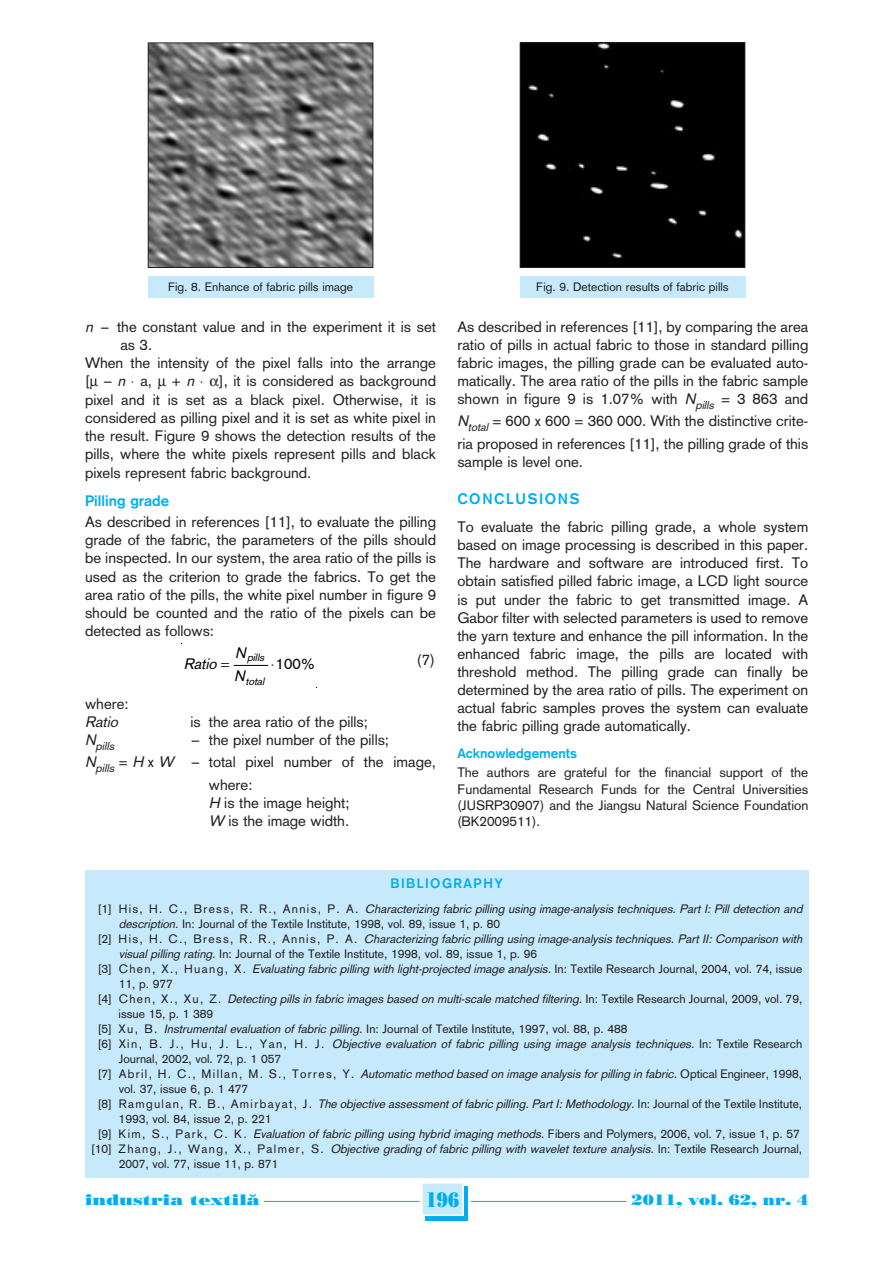
<style>
.page{position:relative;width:893px;height:1263px;background:#fff}
.page>*{position:absolute;margin:0;border:0;box-sizing:border-box;transform-origin:0 0}
.t1{font:21px "Bodoni East Pos";color:#00aeef;scale:.8 1}
.t2{font:15px/18.1px "Akzid Gro Rom East";color:#231f20;text-align:justify}
.t3{font:15px "Bodoni East Pos";color:#00aeef;scale:1.28 1}
.t4{font:15px "Bodoni East Pos";color:#00aeef;scale:1.12 1}
.t5{font:15px "Akzid Gro Bol East";color:#00aeef}
.t6{font:15px "Akzid Gro Bol East";letter-spacing:.11em;color:#00aeef}
.t7{font:italic 15px/23.2px "Akzid Gro Rom East";color:#000}
.t8{font:italic 15px "Akzid Gro Rom East";color:#231f20}
.t9{font:15px "Akzid Gro Rom East";color:#000}
.t10{font:13.5px/16.4px "Akzid Gro Rom East";color:#231f20;text-align:justify}
.t11{font:13.5px "Akzid Gro Bol East";color:#00aeef}
.t12{font:13.5px "Akzid Gro Bol East";letter-spacing:.11em;color:#00aeef}
.t13{font:12px "Akzid Gro Rom East";color:#231f20}
.t14{font:italic 12px "Akzid Gro Rom East";color:#231f20}
.t15{font:italic 11.25px "Akzid Gro Rom East";color:#231f20}
.t16{font:italic 10.5px "Akzid Gro Rom East";color:#000}
.s1{font-style:italic}
.s2{font-style:normal}
</style>
<div class="page">
<div style="left:425px;top:1186px;width:43px;height:34px;background:linear-gradient(to right,#09b1f0,#06b0ef)"></div>
<hr style="left:233px;top:665px;width:35px;height:1px;background:#000">
<div style="left:422px;top:1183px;width:41px;height:32px;background:#c6eafb"></div>
<div style="left:421px;top:1182px;width:43px;height:34px;border:2px solid #fff"></div>
<hr style="left:264px;top:1201px;width:155px;height:1px;background:#00aeef">
<hr style="left:471px;top:1201px;width:155px;height:1px;background:#00aeef">
<img style="left:150px;top:45px;width:221px;height:221px">
<div style="left:148px;top:43px;width:225px;height:225px;border:1px solid #231f20"></div>
<div style="left:148px;top:276px;width:225px;height:22px;background:#c6eafb"></div>
<div style="left:522px;top:45px;width:221px;height:221px;background:#000"></div>
<div style="left:520px;top:43px;width:225px;height:225px;border:1px solid #231f20"></div>
<div style="left:519px;top:276px;width:226px;height:22px;background:#c6eafb"></div>
<div style="left:85px;top:870px;width:723px;height:308px;background:#c6eafb"></div>
<p class="t13" style="left:168px;top:282px;width:186px">Fig. 8. Enhance of fabric pills image</p>
<p class="t13" style="left:536px;top:282px;width:194px">Fig. 9. Detection results of fabric pills</p>
<p class="t2" style="left:85px;top:319px;width:352px"><span class="s1">n</span> â the constant value and in the experiment it is set</p>
<p class="t2" style="left:120px;top:337px;width:33px">as 3.</p>
<p class="t2" style="left:85px;top:355px;width:352px">When the intensity of the pixel falls into the arrange</p>
<p class="t2" style="left:85px;top:374px;width:69px">[ â <span class="s1">n</span>⋅a,</p>
<p class="t2" style="left:85px;top:373px;width:352px;text-indent:87px">+ <span class="s1">n</span> ⋅ ], it is considered as background pixel and it is set as a black pixel. Otherwise, it is considered as pilling pixel and it is set as white pixel in the result. Figure 9 shows the detection results of the pills, where the white pixels represent pills and black pixels represent fabric background.</p>
<p class="t5" style="left:85px;top:495px;width:86px">Pilling grade</p>
<p class="t2" style="left:85px;top:514px;width:352px">As described in references [11], to evaluate the pilling grade of the fabric, the parameters of the pills should be inspected. In our system, the area ratio of the pills is used as the criterion to grade the fabrics. To get the area ratio of the pills, the white pixel number in figure 9 should be counted and the ratio of the pixels can be detected as follows:</p>
<p class="t2" style="left:417px;top:652px;width:19px">(7)</p>
<p class="t2" style="left:85px;top:696px;width:45px">where:</p>
<p class="t8" style="left:85px;top:716px;width:37px">Ratio</p>
<p class="t2" style="left:190px;top:714px;width:179px">is the area ratio of the pills;</p>
<p class="t15" style="left:85px;top:742px;width:33px"><sup>N</sup>pills</p>
<p class="t2" style="left:192px;top:732px;width:199px">â the pixel number of the pills;</p>
<p class="t2" style="left:85px;top:755px;width:352px"><span class="s1">N</span><sub>pills</sub> = <span class="s1">H</span>x <span class="s1">W</span> â total pixel number of the image,</p>
<p class="t2" style="left:209px;top:777px;width:45px">where:</p>
<p class="t2" style="left:209px;top:795px;width:142px"><span class="s1">H</span>is the image height;<br><span class="s1">W</span> is the image width.</p>
<p class="t7" style="left:184px;top:654px;width:37px">Ratio</p>
<p class="t7" style="left:234px;top:642px;width:16px">N<br>N</p>
<p class="t16" style="left:247px;top:654px;width:21px">pills</p>
<p class="t16" style="left:245px;top:677px;width:22px">total</p>
<p class="t9" style="left:271px;top:659px;width:46px">⋅100%</p>
<p class="t2" style="left:457px;top:319px;width:352px">As described in references [11], by comparing the area ratio of pills in actual fabric to those in standard pilling fabric images, the pilling grade can be evaluated auto&shy;matically. The area ratio of the pills in the fabric sample shown in figure 9 is 1.07% with <span class="s1">N</span><sub>pills</sub> = 3 863 and</p>
<p class="t2" style="left:457px;top:412px;width:352px;line-height:22.4px"><span class="s1">N</span><sub>total</sub> = 600 x 600 = 360 000. With the distinctive crite&shy;ria proposed in references [11], the pilling grade of this</p>
<p class="t2" style="left:457px;top:454px;width:127px">sample is level one.</p>
<p class="t6" style="left:457px;top:494px;width:124px">CONCLUSIONS</p>
<p class="t2" style="left:457px;top:519px;width:352px">To evaluate the fabric pilling grade, a whole system based on image processing is described in this paper.<br>The hardware and software are introduced first. To obtain satisfied pilled fabric image, a LCD light source is put under the fabric to get transmitted image. A Gabor filter with selected parameters is used to remove the yarn texture and enhance the pill information. In the enhanced fabric image, the pills are located with threshold method. The pilling grade can finally be determined by the area ratio of pills. The experiment on actual fabric samples proves the system can evaluate the fabric pilling grade automatically.</p>
<p class="t11" style="left:457px;top:748px;width:121px">Acknowledgements</p>
<p class="t10" style="left:457px;top:766px;width:352px">The authors are grateful for the financial support of the Fundamental Research Funds for the Central Universities (JUSRP30907) and the Jiangsu Natural Science Foundation (BK2009511).</p>
<p class="t12" style="left:390px;top:879px;width:114px">BIBLIOGRAPHY</p>
<p class="t14" style="left:98px;top:904px;width:708px"><span class="s2">[ 1 ] H i s , H . C . , B r e s s , R . R . , A n n i s , P . A .</span> Characterizing fabric pilling using image-analysis techniques. Part I: Pill detection and</p>
<p class="t13" style="left:119px;top:919px;width:383px"><span class="s1">description.</span> In: Journal of the Textile Institute, 1998, vol. 89, issue 1, p. 80</p>
<p class="t14" style="left:98px;top:934px;width:708px"><span class="s2">[ 2 ] H i s , H . C . , B r e s s , R . R . , A n n i s , P . A .</span> Characterizing fabric pilling using image-analysis techniques. Part II: Comparison with</p>
<p class="t13" style="left:119px;top:949px;width:420px"><span class="s1">visual pilling rating.</span>In: Journal of the Textile Institute, 1998, vol. 89, issue 1, p. 96</p>
<p class="t13" style="left:98px;top:964px;width:706px">[3] Chen, X., Huang, X. <span class="s1">Evaluating fabric pilling with light-projected image analysis.</span> In: Textile Research Journal, 2004, vol. 74, issue</p>
<p class="t13" style="left:119px;top:979px;width:56px">11, p. 977</p>
<p class="t14" style="left:98px;top:994px;width:706px"><span class="s2">[ 4 ] C h e n , X . , X u , Z .</span> Detecting pills in fabric images based on multi-scale matched filtering. <span class="s2">I n : T e xt i l e R e s e a r c h J o u r n a l , 2 0 0 9 , v o l . 7 9 ,</span></p>
<p class="t13" style="left:119px;top:1009px;width:96px">issue 15, p. 1 389</p>
<p class="t13" style="left:98px;top:1024px;width:531px">[5] Xu, B. <span class="s1">Instrumental evaluation of fabric pilling.</span> In: Journal of Textile Institute, 1997, vol. 88, p. 488</p>
<p class="t14" style="left:98px;top:1039px;width:706px"><span class="s2">[ 6 ] X i n , B . J . , H u , J . L . , Y a n , H . J .</span> Objective evaluation of fabric pilling using image analysis techniques. <span class="s2">I n : T e x t i l e R e s e a r c h</span></p>
<p class="t13" style="left:119px;top:1054px;width:164px">Journal, 2002, vol. 72, p. 1 057</p>
<p class="t13" style="left:98px;top:1069px;width:706px">[7] Abril, H. C., Millan, M. S., Torres, Y. <span class="s1">Automatic method based on image analysis for pilling in fabric.</span> Optical Engineer, 1998,</p>
<p class="t13" style="left:119px;top:1084px;width:131px">vol. 37, issue 6, p. 1 477</p>
<p class="t13" style="left:98px;top:1099px;width:706px">[8] Ramgulan, R. B., Amirbayat, J. <span class="s1">The objective assessmentof fabric pilling.PartI:Methodology.</span>In: Journal of the Textile Institute,</p>
<p class="t13" style="left:119px;top:1114px;width:154px">1993, vol. 84, issue 2, p. 221</p>
<p class="t13" style="left:98px;top:1129px;width:703px">[9] Kim, S., Park, C. K. <span class="s1">Evaluation of fabric pilling using hybrid imaging methods.</span> Fibers and Polymers, 2006, vol. 7, issue 1, p. 57</p>
<p class="t14" style="left:91px;top:1144px;width:712px"><span class="s2">[10] Zhang, J., Wang, X., Palmer, S.</span> Objective grading of fabric pilling with wavelet texture analysis. <span class="s2">In: Textile Research Journal,</span></p>
<p class="t13" style="left:119px;top:1159px;width:161px">2007, vol. 77, issue 11, p. 871</p>
<p class="t3" style="left:85px;top:1194px;width:138px">industria textil„</p>
<h1 class="t1" style="left:426px;top:1192px;width:44px">196</h1>
<p class="t4" style="left:631px;top:1194px;width:159px">2011, vol. 62, nr. 4</p>
</div>
